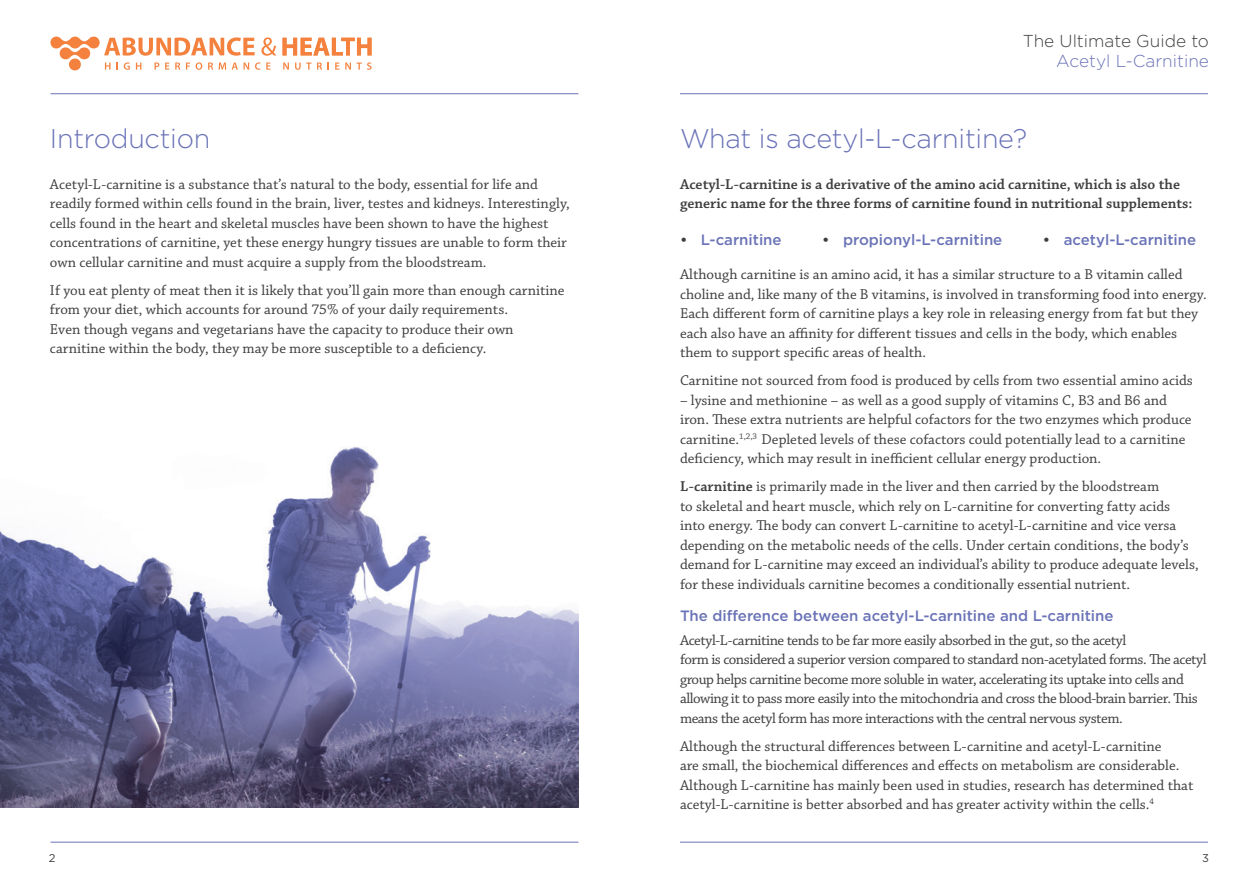
<style>
.page{position:relative;width:1259px;height:893px;background:#fff}
.page>*{position:absolute;margin:0;border:0;box-sizing:border-box;transform-origin:0 0}
.t1{font:300 27px "Gotham";letter-spacing:-.01em;color:#6a73b7}
.t2{font:300 17.25px "Gotham";color:#3e3e3f}
.t3{font:300 17.25px "Gotham";color:#6a73b7}
.t4{font:15px/19.5px "Chaparral Pro";color:#3e3e3f}
.t5{font:15px/19.5px "Chaparral Pro";letter-spacing:-.03em;color:#3e3e3f}
.t6{font:600 15px/19.5px "Chaparral Pro";color:#3e3e3f}
.t7{font:500 15px "Gotham";color:#6a73b7}
.t8{font:11.25px "Gotham";color:#3e3e3f}
.s1{color:#3e3e3f}
.s2{font-weight:600}
</style>
<div class="page">
<hr style="left:680px;top:842px;width:528px;height:1px;background:#6a73b7">
<hr style="left:680px;top:93px;width:528px;height:1px;background:#6a73b7">
<svg style="left:282px;top:38px;width:89px;height:17px"></svg>
<svg style="left:50px;top:37px;width:226px;height:33px"></svg>
<svg style="left:283px;top:63px;width:6px;height:7px"></svg>
<svg style="left:295px;top:63px;width:16px;height:7px"></svg>
<svg style="left:317px;top:62px;width:5px;height:8px"></svg>
<svg style="left:335px;top:63px;width:4px;height:7px"></svg>
<svg style="left:345px;top:62px;width:26px;height:8px"></svg>
<hr style="left:50px;top:842px;width:528px;height:1px;background:#6a73b7">
<hr style="left:50px;top:93px;width:528px;height:1px;background:#6a73b7">
<img style="left:0;top:447px;width:578px;height:361px">
<h1 class="t1" style="left:50px;top:121px;width:162px">Introduction</h1>
<p class="t4" style="left:50px;top:175px;width:521px">Acetyl-L-carnitine is a substance that’s natural to the body, essential for life and readily formed within cells found in the brain, liver, testes and kidneys. Interestingly, cells found in the heart and skeletal muscles have been shown to have the highest concentrations of carnitine, yet these energy hungry tissues are unable to form their own cellular carnitine and must acquire a supply from the bloodstream.</p>
<p class="t4" style="left:50px;top:281px;width:516px">If you eat plenty of meat then it is likely that you’ll gain more than enough carnitine from your diet, which accounts for around 75% of your daily requirements.<br>Even though vegans and vegetarians have the capacity to produce their own carnitine within the body, they may be more susceptible to a deficiency.</p>
<p class="t8" style="left:49px;top:850px;width:8px">2</p>
<p class="t2" style="left:1023px;top:30px;width:188px">The Ultimate Guide to</p>
<p class="t3" style="left:1056px;top:50px;width:154px">Acetyl L-Carnitine</p>
<h1 class="t1" style="left:680px;top:121px;width:349px">What is acetyl-L-carnitine?</h1>
<p class="t6" style="left:680px;top:175px;width:514px">Acetyl-L-carnitine is a derivative of the amino acid carnitine, which is also the generic name for the three forms of carnitine found in nutritional supplements:</p>
<p class="t7" style="left:680px;top:230px;width:103px"><span class="s1">•</span> L-carnitine</p>
<p class="t7" style="left:822px;top:230px;width:182px"><span class="s1">•</span> propionyl-L-carnitine</p>
<p class="t7" style="left:1043px;top:230px;width:155px"><span class="s1">•</span> acetyl-L-carnitine</p>
<p class="t4" style="left:680px;top:265px;width:528px">Although carnitine is an amino acid, it has a similar structure to a B vitamin called choline and, like many of the B vitamins, is involved in transforming food into energy.<br>Each different form of carnitine plays a key role in releasing energy from fat but they each also have an affinity for different tissues and cells in the body, which enables them to support specific areas of health.</p>
<p class="t4" style="left:680px;top:371px;width:514px">Carnitine not sourced from food is produced by cells from two essential amino acids</p>
<p class="t4" style="left:680px;top:391px;width:513px">– lysine and methionine – as well as a good supply of vitamins C, B3 and B6 and iron. These extra nutrients are helpful cofactors for the two enzymes which produce carnitine.<sup>1,2,3</sup> Depleted levels of these cofactors could potentially lead to a carnitine deficiency, which may result in inefficient cellular energy production.</p>
<p class="t4" style="left:680px;top:477px;width:520px"><span class="s2">L-carnitine</span> is primarily made in the liver and then carried by the bloodstream<br>to skeletal and heart muscle, which rely on L-carnitine for converting fatty acids into energy. The body can convert L-carnitine to acetyl-L-carnitine and vice versa depending on the metabolic needs of the cells. Under certain conditions, the body’s demand for L-carnitine may exceed an individual’s ability to produce adequate levels, for these individuals carnitine becomes a conditionally essential nutrient.</p>
<p class="t7" style="left:680px;top:606px;width:435px">The difference between acetyl-L-carnitine and L-carnitine</p>
<p class="t5" style="left:680px;top:631px;width:528px">Acetyl-L-carnitine tends to be far more easily absorbed in the gut, so the acetyl<br>form is considered a superior version compared to standard non-acetylated forms. The acetyl group helps carnitine become more soluble in water, accelerating its uptake into cells and allowing it to pass more easily into the mitochondria and cross the blood-brain barrier. This means the acetyl form has more interactions with the central nervous system.</p>
<p class="t4" style="left:680px;top:737px;width:515px">Although the structural differences between L-carnitine and acetyl-L-carnitine<br>are small, the biochemical differences and effects on metabolism are considerable.<br>Although L-carnitine has mainly been used in studies, research has determined that acetyl-L-carnitine is better absorbed and has greater activity within the cells.<sup>4</sup></p>
<p class="t8" style="left:1202px;top:850px;width:8px">3</p>
</div>
